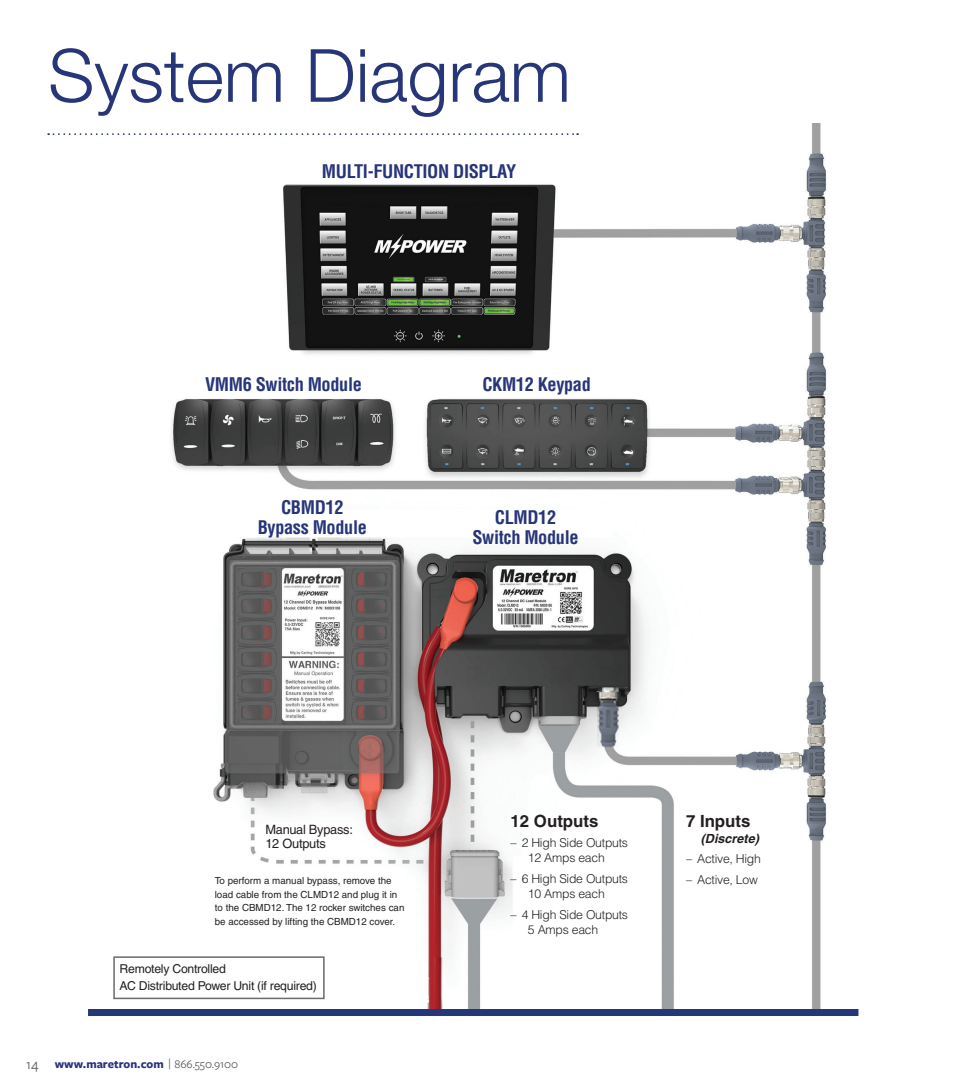
<style>
.page{position:relative;width:961px;height:1087px;background:#fff}
.page>*{position:absolute;margin:0;border:0;box-sizing:border-box;transform-origin:0 0}
.t1{font:300 73.5px "Helvetica Neue";color:#273579}
.t2{font:700 condensed 18.38px/19.8px "Helvetica";letter-spacing:-.02em;color:#273579;text-align:center}
.t3{font:700 16.8px "Helvetica";color:#231f20}
.t4{font:12.78px/13.8px "Helvetica";letter-spacing:-.02em;color:#231f20}
.t5{font:italic 700 12.6px "Helvetica";color:#231f20}
.t6{font:300 12.25px/15.2px "Helvetica";letter-spacing:-.02em;color:#231f20;text-align:center}
.t7{font:12.25px/17.2px "Helvetica";letter-spacing:-.02em;color:#231f20}
.t8{font:700 12.25px "Freight Sans";color:#29307d}
.t9{font:9.8px/13.8px "Helvetica";color:#231f20}
.s1{font-weight:400;font-size:14.88px;color:#5c5c5f}
.s2{font-weight:400;color:#5c5c5f}
</style>
<div class="page">
<img style="left:171px;top:124px;width:656px;height:885px">
<div style="left:215px;top:876px;width:190px;height:63px;background:#fff"></div>
<div style="left:120px;top:949px;width:275px;height:55px;background:#fff"></div>
<div style="left:113px;top:956px;width:212px;height:43px;border:2px solid #6c6d70"></div>
<div style="left:48px;top:44px;width:566px;height:92px;background:#fff"></div>
<svg style="left:48px;top:133px;width:530px;height:2px"></svg>
<div style="left:88px;top:1009px;width:770px;height:7px;background:#273579"></div>
<h1 class="t1" style="left:48px;top:31px;width:524px">System Diagram</h1>
<h2 class="t2" style="left:322px;top:161px;width:196px">MULTI-FUNCTION DISPLAY</h2>
<h2 class="t2" style="left:205px;top:374px;width:158px">VMM6 Switch Module</h2>
<h2 class="t2" style="left:482px;top:374px;width:110px">CKM12 Keypad</h2>
<h2 class="t2" style="left:258px;top:497px;width:111px">CBMD12<br>Bypass Module</h2>
<h2 class="t2" style="left:472px;top:507px;width:108px">CLMD12<br>Switch Module</h2>
<h3 class="t4" style="left:265px;top:822px;width:89px">Manual Bypass:<br>12 Outputs</h3>
<p class="t9" style="left:215px;top:873px;width:191px">To perform a manual bypass, remove the load cable from the CLMD12 and plug it in to the CBMD12. The 12 rocker switches can be accessed by lifting the CBMD12 cover.</p>
<p class="t7" style="left:120px;top:960px;width:199px">Remotely Controlled<br>AC Distributed Power Unit (if required)</p>
<p class="t8" style="left:26px;top:1058px;width:214px"><span class="s1">14</span> www.maretron.com <span class="s2">| 866.550.9100</span></p>
<h3 class="t3" style="left:510px;top:810px;width:89px">12 Outputs</h3>
<p class="t6" style="left:510px;top:834px;width:119px">– 2 High Side Outputs<br>12 Amps each</p>
<p class="t6" style="left:510px;top:871px;width:119px">– 6 High Side Outputs<br>10 Amps each</p>
<p class="t6" style="left:528px;top:907px;width:102px;text-align:left;text-indent:-17px">– 4 High Side Outputs<br>5 Amps each</p>
<h3 class="t3" style="left:686px;top:810px;width:66px">7 Inputs</h3>
<p class="t5" style="left:701px;top:831px;width:60px">(Discrete)</p>
<p class="t6" style="left:686px;top:851px;width:76px">– Active, High</p>
<p class="t6" style="left:686px;top:872px;width:73px">– Active, Low</p>
</div>
